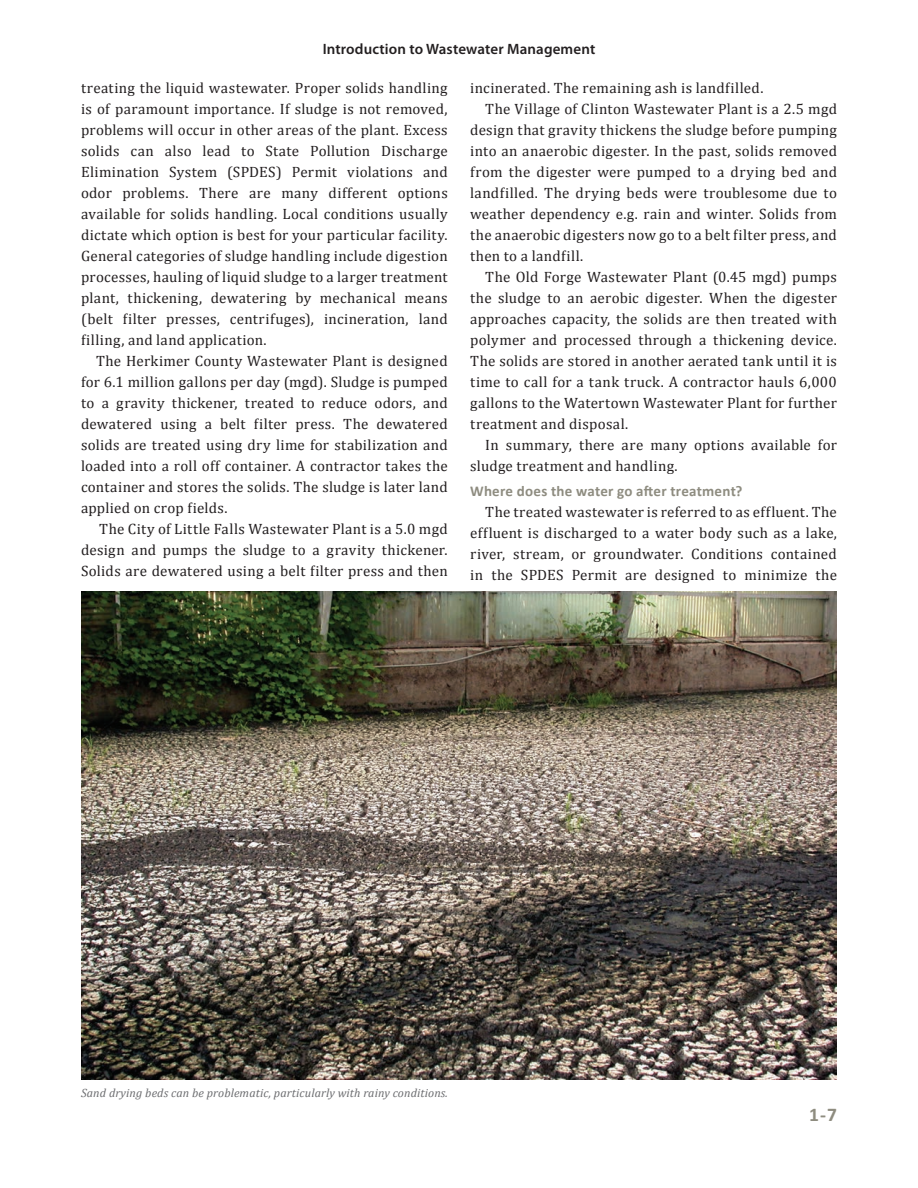
<style>
.page{position:relative;width:918px;height:1188px;background:#fff}
.page>*{position:absolute;margin:0;border:0;box-sizing:border-box;transform-origin:0 0}
.t1{font:700 19.5px "Calibri";color:#8e8c7f}
.t2{font:15px/21px "Cambria";letter-spacing:.02em;color:#231f20;text-align:justify}
.t3{font:600 15px "Myriad Pro";letter-spacing:.01em;color:#231f20}
.t4{font:700 15px "Calibri";letter-spacing:.015em;color:#8e8c80}
.t5{font:italic 12px "Cambria";letter-spacing:.01em;color:#6c6d70}
</style>
<div class="page">
<img style="left:81px;top:591px;width:756px;height:489px">
<p class="t3" style="left:323px;top:39px;width:274px">Introduction to Wastewater Management</p>
<p class="t2" style="left:81px;top:77px;width:368px">treating the liquid wastewater. Proper solids handling is of paramount importance. If sludge is not removed, problems will occur in other areas of the plant. Excess solids can also lead to State Pollution Discharge Elimination System (SPDES) Permit violations and odor problems. There are many different options available for solids handling. Local conditions usually dictate which option is best for your particular facility.<br>General categories of sludge handling include digestion processes, hauling of liquid sludge to a larger treatment plant, thickening, dewatering by mechanical means (belt filter presses, centrifuges), incineration, land filling, and land application.</p>
<p class="t2" style="left:81px;top:350px;width:368px;text-indent:15px">The Herkimer County Wastewater Plant is designed for 6.1 million gallons per day (mgd). Sludge is pumped to a gravity thickener, treated to reduce odors, and dewatered using a belt filter press. The dewatered solids are treated using dry lime for stabilization and loaded into a roll off container. A contractor takes the container and stores the solids. The sludge is later land applied on crop fields.</p>
<p class="t2" style="left:81px;top:518px;width:368px;text-indent:18px">The City of Little Falls Wastewater Plant is a 5.0 mgd design and pumps the sludge to a gravity thickener.<br>Solids are dewatered using a belt filter press and then</p>
<p class="t2" style="left:470px;top:77px;width:295px">incinerated. The remaining ash is landfilled.</p>
<p class="t2" style="left:485px;top:98px;width:353px">The Village of Clinton Wastewater Plant is a 2.5 mgd</p>
<p class="t2" style="left:470px;top:119px;width:368px">design that gravity thickens the sludge before pumping</p>
<p class="t2" style="left:470px;top:140px;width:368px">into an anaerobic digester. In the past, solids removed</p>
<p class="t2" style="left:470px;top:161px;width:368px">from the digester were pumped to a drying bed and</p>
<p class="t2" style="left:470px;top:182px;width:368px">landfilled. The drying beds were troublesome due to</p>
<p class="t2" style="left:470px;top:203px;width:368px">weather dependency e.g. rain and winter. Solids from</p>
<p class="t2" style="left:470px;top:224px;width:368px">the anaerobic digesters now go to a belt filter press, and</p>
<p class="t2" style="left:470px;top:245px;width:115px">then to a landfill.</p>
<p class="t2" style="left:485px;top:266px;width:353px">The Old Forge Wastewater Plant (0.45 mgd) pumps</p>
<p class="t2" style="left:470px;top:287px;width:368px">the sludge to an aerobic digester. When the digester</p>
<p class="t2" style="left:470px;top:308px;width:368px">approaches capacity, the solids are then treated with</p>
<p class="t2" style="left:470px;top:329px;width:368px">polymer and processed through a thickening device.</p>
<p class="t2" style="left:470px;top:350px;width:368px">The solids are stored in another aerated tank until it is</p>
<p class="t2" style="left:470px;top:371px;width:368px">time to call for a tank truck. A contractor hauls 6,000</p>
<p class="t2" style="left:470px;top:392px;width:368px">gallons to the Watertown Wastewater Plant for further</p>
<p class="t2" style="left:470px;top:413px;width:160px">treatment and disposal.</p>
<p class="t2" style="left:485px;top:434px;width:353px">In summary, there are many options available for</p>
<p class="t2" style="left:470px;top:455px;width:209px">sludge treatment and handling.</p>
<p class="t4" style="left:470px;top:482px;width:274px">Where does the water go after treatment?</p>
<p class="t2" style="left:470px;top:501px;width:368px;text-indent:15px">The treated wastewater is referred to as effluent. The effluent is discharged to a water body such as a lake, river, stream, or groundwater. Conditions contained in the SPDES Permit are designed to minimize the</p>
<p class="t5" style="left:81px;top:1085px;width:368px">Sand drying beds can be problematic, particularly with rainy conditions.</p>
<h1 class="t1" style="left:809px;top:1102px;width:29px">1-7</h1>
</div>
